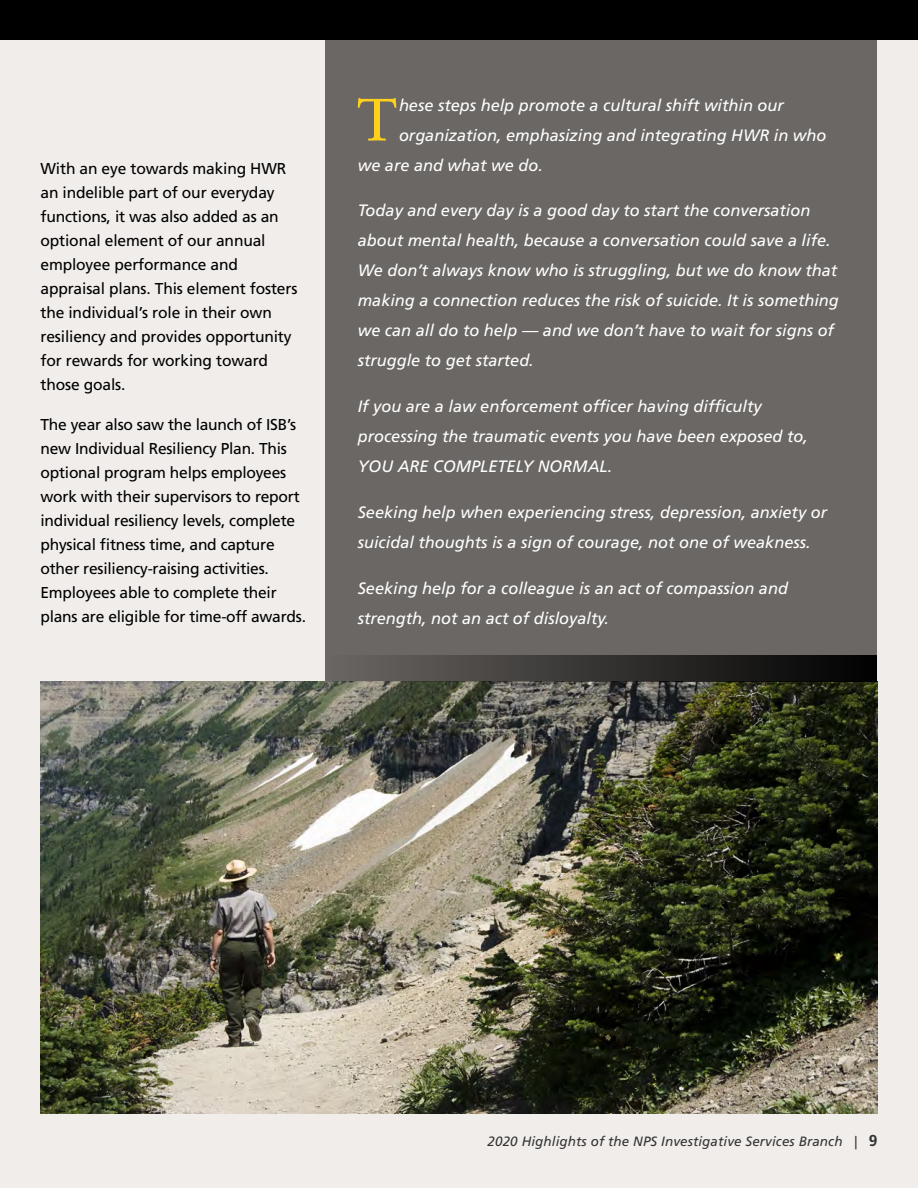
<style>
.page{position:relative;width:918px;height:1188px;background:#fff}
.page>*{position:absolute;margin:0;border:0;box-sizing:border-box;transform-origin:0 0}
.t1{font:58.65px "NPS Rawlinson OT";color:#ffd11c}
.t2{font:italic 16.5px/30px "Frutiger";color:#fff}
.t3{font:15.75px/24px "Frutiger";letter-spacing:-.015em;color:#000}
.t4{font:italic 13.5px "Frutiger";letter-spacing:.01em;color:#333}
.s1{font-weight:700;font-style:normal;font-size:15.75px}
</style>
<div class="page">
<div style="left:0;top:40px;width:918px;height:1148px;background:#f1edeb"></div>
<div style="left:0;top:0;width:918px;height:40px;background:#000"></div>
<div style="left:326px;top:40px;width:552px;height:642px;background:#6b6764"></div>
<img style="left:40px;top:682px;width:838px;height:432px">
<div style="left:326px;top:655px;width:552px;height:27px;background:linear-gradient(to right,#6a6664,#010100)"></div>
<p class="t3" style="left:40px;top:156px;width:258px">With an eye towards making HWR an indelible part of our everyday functions, it was also added as an optional element of our annual employee performance and appraisal plans. This element fosters the individual’s role in their own resiliency and provides opportunity for rewards for working toward those goals.</p>
<p class="t3" style="left:40px;top:412px;width:267px">The year also saw the launch of ISB’s new Individual Resiliency Plan. This optional program helps employees work with their supervisors to report individual resiliency levels, complete physical fitness time, and capture other resiliency-raising activities.<br>Employees able to complete their plans are eligible for time-off awards.</p>
<h1 class="t1" style="left:357px;top:85px;width:42px">T</h1>
<p class="t2" style="left:399px;top:90px;width:386px">hese steps help promote a cultural shift within our</p>
<p class="t2" style="left:399px;top:120px;width:429px">organization, emphasizing and integrating HWR in who</p>
<p class="t2" style="left:358px;top:150px;width:187px">we are and what we do.</p>
<p class="t2" style="left:358px;top:196px;width:483px">Today and every day is a good day to start the conversation about mental health, because a conversation could save a life.<br>We don’t always know who is struggling, but we do know that making a connection reduces the risk of suicide. It is something we can all do to help — and we don’t have to wait for signs of struggle to get started.</p>
<p class="t2" style="left:358px;top:392px;width:452px">If you are a law enforcement officer having difficulty processing the traumatic events you have been exposed to,<br>YOU ARE COMPLETELY NORMAL.</p>
<p class="t2" style="left:358px;top:497px;width:471px">Seeking help when experiencing stress, depression, anxiety or suicidal thoughts is a sign of courage, not one of weakness.</p>
<p class="t2" style="left:358px;top:573px;width:432px">Seeking help for a colleague is an act of compassion and strength, not an act of disloyalty.</p>
<p class="t4" style="left:488px;top:1133px;width:391px">2020 Highlights of the NPS Investigative Services Branch | <span class="s1">9</span></p>
</div>
